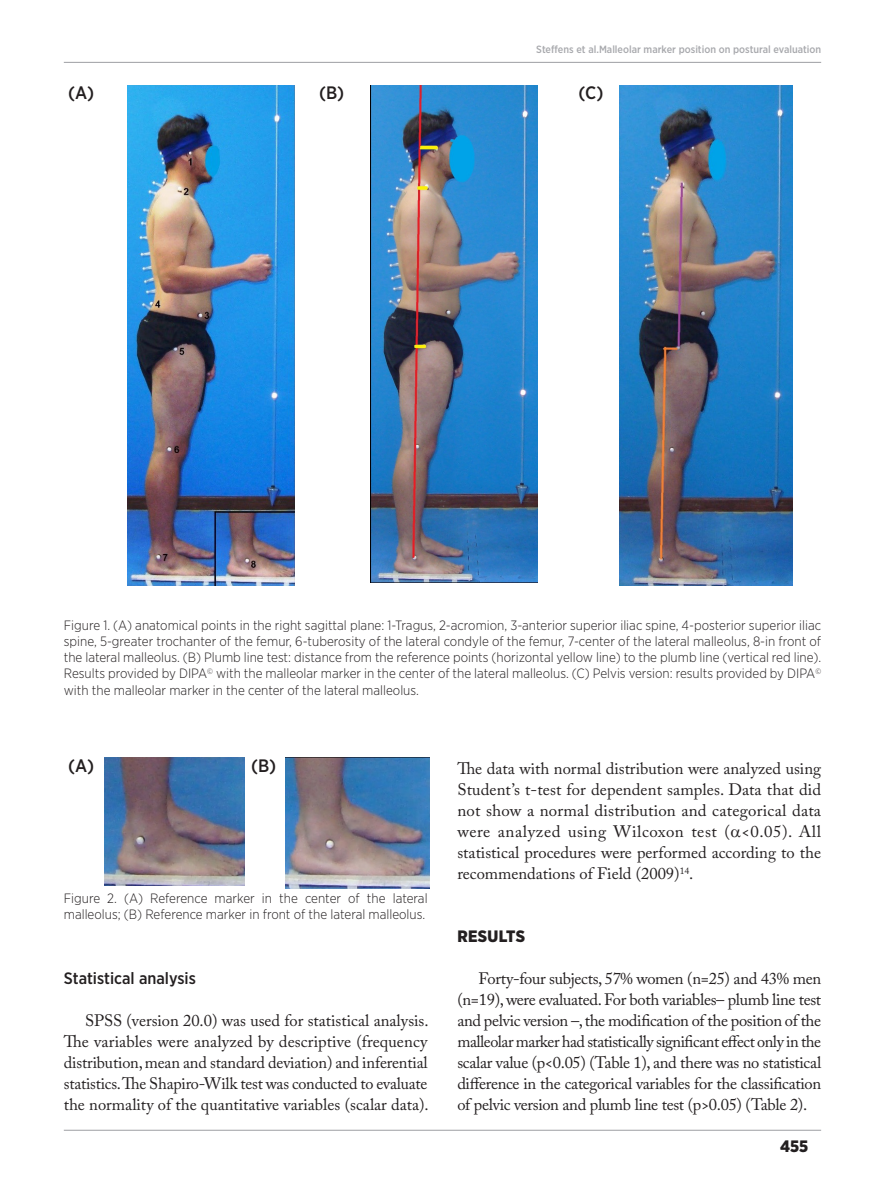
<style>
.page{position:relative;width:885px;height:1187px;background:#fff}
.page>*{position:absolute;margin:0;border:0;box-sizing:border-box;transform-origin:0 0}
.t1{font:500 18px "Gotham Narrow";color:#231f20}
.TEXTO{font:16.5px/21px "Adobe Caslon Pro";color:#231f20;text-align:justify}
.Sub2{font:500 16.5px "Gotham Narrow";color:#231f20}
.Sub1{font:900 16.5px "Gotham Narrow";letter-spacing:.015em;color:#231f20}
.Figura_tit{font:300 13.5px/16.2px "Gotham Narrow";color:#231f20;text-align:justify}
.t2{font:500 10.5px "Gotham Narrow";color:#a8a9ad}
</style>
<div class="page">
<hr style="left:64px;top:62px;width:757px;height:1px;background:#a8a9ad">
<hr style="left:64px;top:1129px;width:757px;height:1px;background:#a8a9ad">
<img style="left:127px;top:85px;width:167px;height:500px">
<img style="left:370px;top:85px;width:167px;height:497px">
<img style="left:619px;top:85px;width:173px;height:500px">
<img style="left:104px;top:757px;width:141px;height:128px">
<img style="left:286px;top:757px;width:143px;height:131px">
<p class="t2" style="left:536px;top:42px;width:286px">Steffens et al.Malleolar marker position on postural evaluation</p>
<p class="t1" style="left:68px;top:82px;width:28px">(A)</p>
<p class="t1" style="left:319px;top:82px;width:27px">(B)</p>
<p class="t1" style="left:578px;top:82px;width:26px">(C)</p>
<p class="Figura_tit" style="left:64px;top:616px;width:758px">Figure 1. (A) anatomical points in the right sagittal plane: 1-Tragus, 2-acromion, 3-anterior superior iliac spine, 4-posterior superior iliac spine, 5-greater trochanter of the femur, 6-tuberosity of the lateral condyle of the femur, 7-center of the lateral malleolus, 8-in front of the lateral malleolus. (B) Plumb line test: distance from the reference points (horizontal yellow line) to the plumb line (vertical red line).<br>Results provided by DIPA<sup>©</sup> with the malleolar marker in the center of the lateral malleolus. (C) Pelvis version: results provided by DIPA<sup>© </sup>with the malleolar marker in the center of the lateral malleolus.</p>
<p class="t1" style="left:68px;top:754px;width:28px">(A)</p>
<p class="t1" style="left:251px;top:754px;width:27px">(B)</p>
<p class="Figura_tit" style="left:64px;top:889px;width:365px">Figure 2. (A) Reference marker in the center of the lateral malleolus; (B) Reference marker in front of the lateral malleolus.</p>
<p class="Sub2" style="left:64px;top:968px;width:134px">Statistical analysis</p>
<p class="TEXTO" style="left:64px;top:1010px;width:366px;text-indent:21px">SPSS (version 20.0) was used for statistical analysis.<br>The variables were analyzed by descriptive (frequency distribution, mean and standard deviation) and inferential statistics. The Shapiro-Wilk test was conducted to evaluate the normality of the quantitative variables (scalar data).</p>
<p class="TEXTO" style="left:457px;top:758px;width:365px">The data with normal distribution were analyzed using Student’s t-test for dependent samples. Data that did not show a normal distribution and categorical data were analyzed using Wilcoxon test ( &lt;0.05). All statistical procedures were performed according to the recommendations of Field (2009)<sup>14</sup>.</p>
<p class="Sub1" style="left:457px;top:925px;width:69px">RESULTS</p>
<p class="TEXTO" style="left:457px;top:968px;width:365px;text-indent:21px">Forty-four subjects, 57% women (n=25) and 43% men (n=19), were evaluated. For both variables– plumb line test and pelvic version –, the modification of the position of the malleolar marker had statistically significant effect only in the scalar value (p&lt;0.05) (Table 1), and there was no statistical difference in the categorical variables for the classification of pelvic version and plumb line test (p&gt;0.05) (Table 2).</p>
<p class="Sub1" style="left:780px;top:1135px;width:30px">455</p>
</div>
